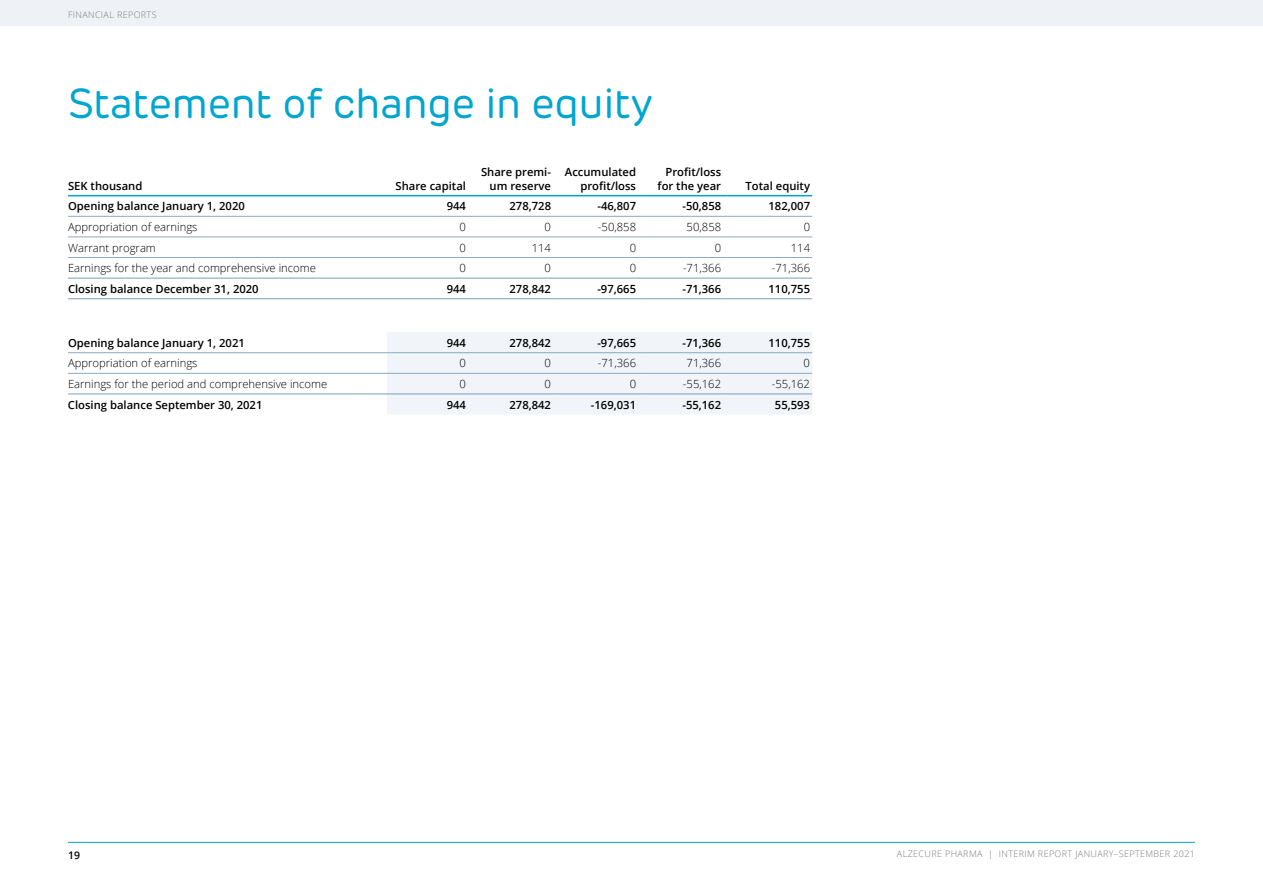
<style>
.page{position:relative;width:1263px;height:893px;background:#fff}
.page>*{position:absolute;margin:0;border:0;box-sizing:border-box;transform-origin:0 0}
.t1{font:42px "Rubrik New";letter-spacing:-.02em;color:#00a6d0}
.t2{font:600 11.25px/13.5px "Open Sans";color:#000;text-align:right}
.t3{font:300 11.25px "Open Sans";color:#000}
.t4{font:600 10.5px "Open Sans";color:#000}
.t5{font:300 9px "Open Sans";letter-spacing:.04em;color:#7c7b7b}
</style>
<div class="page">
<hr style="left:68px;top:842px;width:1127px;height:1px;background:#00a6d0">
<div style="left:0;top:0;width:1263px;height:26px;background:#eef2f7"></div>
<div style="left:387px;top:332px;width:425px;height:82px;background:#f1f5f9"></div>
<hr style="left:68px;top:216px;width:285px;height:1px;background:#8aa9c1">
<hr style="left:353px;top:216px;width:34px;height:1px;background:#8aa9c1">
<hr style="left:387px;top:216px;width:85px;height:1px;background:#8aa9c1">
<hr style="left:472px;top:216px;width:85px;height:1px;background:#8aa9c1">
<hr style="left:557px;top:216px;width:85px;height:1px;background:#8aa9c1">
<hr style="left:642px;top:216px;width:85px;height:1px;background:#8aa9c1">
<hr style="left:727px;top:216px;width:85px;height:1px;background:#8aa9c1">
<hr style="left:68px;top:237px;width:285px;height:1px;background:#8aa9c1">
<hr style="left:353px;top:237px;width:34px;height:1px;background:#8aa9c1">
<hr style="left:387px;top:237px;width:85px;height:1px;background:#8aa9c1">
<hr style="left:472px;top:237px;width:85px;height:1px;background:#8aa9c1">
<hr style="left:557px;top:237px;width:85px;height:1px;background:#8aa9c1">
<hr style="left:642px;top:237px;width:85px;height:1px;background:#8aa9c1">
<hr style="left:727px;top:237px;width:85px;height:1px;background:#8aa9c1">
<hr style="left:68px;top:257px;width:285px;height:1px;background:#8aa9c1">
<hr style="left:353px;top:257px;width:34px;height:1px;background:#8aa9c1">
<hr style="left:387px;top:257px;width:85px;height:1px;background:#8aa9c1">
<hr style="left:472px;top:257px;width:85px;height:1px;background:#8aa9c1">
<hr style="left:557px;top:257px;width:85px;height:1px;background:#8aa9c1">
<hr style="left:642px;top:257px;width:85px;height:1px;background:#8aa9c1">
<hr style="left:727px;top:257px;width:85px;height:1px;background:#8aa9c1">
<hr style="left:68px;top:352px;width:285px;height:1px;background:#8aa9c1">
<hr style="left:353px;top:352px;width:34px;height:1px;background:#8aa9c1">
<hr style="left:387px;top:352px;width:85px;height:1px;background:#8aa9c1">
<hr style="left:472px;top:352px;width:85px;height:1px;background:#8aa9c1">
<hr style="left:557px;top:352px;width:85px;height:1px;background:#8aa9c1">
<hr style="left:642px;top:352px;width:85px;height:1px;background:#8aa9c1">
<hr style="left:727px;top:352px;width:85px;height:1px;background:#8aa9c1">
<hr style="left:68px;top:373px;width:285px;height:1px;background:#8aa9c1">
<hr style="left:353px;top:373px;width:34px;height:1px;background:#8aa9c1">
<hr style="left:387px;top:373px;width:85px;height:1px;background:#8aa9c1">
<hr style="left:472px;top:373px;width:85px;height:1px;background:#8aa9c1">
<hr style="left:557px;top:373px;width:85px;height:1px;background:#8aa9c1">
<hr style="left:642px;top:373px;width:85px;height:1px;background:#8aa9c1">
<hr style="left:727px;top:373px;width:85px;height:1px;background:#8aa9c1">
<hr style="left:68px;top:298px;width:285px;height:1px;background:#8aa9c1">
<hr style="left:353px;top:298px;width:34px;height:1px;background:#8aa9c1">
<hr style="left:387px;top:298px;width:85px;height:1px;background:#8aa9c1">
<hr style="left:472px;top:298px;width:85px;height:1px;background:#8aa9c1">
<hr style="left:557px;top:298px;width:85px;height:1px;background:#8aa9c1">
<hr style="left:642px;top:298px;width:85px;height:1px;background:#8aa9c1">
<hr style="left:727px;top:298px;width:85px;height:1px;background:#8aa9c1">
<hr style="left:68px;top:278px;width:285px;height:1px;background:#8aa9c1">
<hr style="left:353px;top:278px;width:34px;height:1px;background:#8aa9c1">
<hr style="left:387px;top:278px;width:85px;height:1px;background:#8aa9c1">
<hr style="left:472px;top:278px;width:85px;height:1px;background:#8aa9c1">
<hr style="left:557px;top:278px;width:85px;height:1px;background:#8aa9c1">
<hr style="left:642px;top:278px;width:85px;height:1px;background:#8aa9c1">
<hr style="left:727px;top:278px;width:85px;height:1px;background:#8aa9c1">
<hr style="left:68px;top:393px;width:285px;height:1px;background:#8aa9c1">
<hr style="left:353px;top:393px;width:34px;height:1px;background:#8aa9c1">
<hr style="left:387px;top:393px;width:85px;height:1px;background:#8aa9c1">
<hr style="left:472px;top:393px;width:85px;height:1px;background:#8aa9c1">
<hr style="left:557px;top:393px;width:85px;height:1px;background:#8aa9c1">
<hr style="left:642px;top:393px;width:85px;height:1px;background:#8aa9c1">
<hr style="left:727px;top:393px;width:85px;height:1px;background:#8aa9c1">
<hr style="left:68px;top:195px;width:285px;height:1px;background:#00a6d0">
<hr style="left:353px;top:195px;width:34px;height:1px;background:#00a6d0">
<hr style="left:387px;top:195px;width:85px;height:1px;background:#00a6d0">
<hr style="left:472px;top:195px;width:85px;height:1px;background:#00a6d0">
<hr style="left:557px;top:195px;width:85px;height:1px;background:#00a6d0">
<hr style="left:642px;top:195px;width:85px;height:1px;background:#00a6d0">
<hr style="left:727px;top:195px;width:85px;height:1px;background:#00a6d0">
<p class="t5" style="left:68px;top:8px;width:90px">FINANCIAL REPORTS</p>
<h1 class="t1" style="left:68px;top:78px;width:586px">Statement of change in equity</h1>
<p class="t2" style="left:68px;top:179px;width:76px">SEK thousand</p>
<p class="t2" style="left:396px;top:179px;width:72px">Share capital</p>
<p class="t2" style="left:481px;top:165px;width:71px">Share premi&shy;um reserve</p>
<p class="t2" style="left:565px;top:165px;width:73px">Accumulated profit/loss</p>
<p class="t2" style="left:657px;top:165px;width:65px">Profit/loss for the year</p>
<p class="t2" style="left:746px;top:179px;width:66px">Total equity</p>
<p class="t2" style="left:68px;top:199px;width:178px">Opening balance January 1, 2020</p>
<p class="t2" style="left:447px;top:199px;width:21px">944</p>
<p class="t2" style="left:509px;top:199px;width:43px">278,728</p>
<p class="t2" style="left:597px;top:199px;width:40px">-46,807</p>
<p class="t2" style="left:682px;top:199px;width:40px">-50,858</p>
<p class="t2" style="left:768px;top:199px;width:43px">182,007</p>
<p class="t3" style="left:68px;top:219px;width:131px">Appropriation of earnings</p>
<p class="t3" style="left:460px;top:219px;width:8px">0</p>
<p class="t3" style="left:545px;top:219px;width:8px">0</p>
<p class="t3" style="left:598px;top:219px;width:40px">-50,858</p>
<p class="t3" style="left:687px;top:219px;width:36px">50,858</p>
<p class="t3" style="left:804px;top:219px;width:8px">0</p>
<p class="t3" style="left:68px;top:240px;width:89px">Warrant program</p>
<p class="t3" style="left:460px;top:240px;width:8px">0</p>
<p class="t3" style="left:532px;top:240px;width:21px">114</p>
<p class="t3" style="left:630px;top:240px;width:8px">0</p>
<p class="t3" style="left:715px;top:240px;width:8px">0</p>
<p class="t3" style="left:791px;top:240px;width:21px">114</p>
<p class="t3" style="left:68px;top:260px;width:249px">Earnings for the year and comprehensive income</p>
<p class="t3" style="left:460px;top:260px;width:8px">0</p>
<p class="t3" style="left:545px;top:260px;width:8px">0</p>
<p class="t3" style="left:630px;top:260px;width:8px">0</p>
<p class="t3" style="left:683px;top:260px;width:40px">-71,366</p>
<p class="t3" style="left:772px;top:260px;width:40px">-71,366</p>
<p class="t2" style="left:68px;top:282px;width:192px">Closing balance December 31, 2020</p>
<p class="t2" style="left:447px;top:282px;width:21px">944</p>
<p class="t2" style="left:509px;top:282px;width:43px">278,842</p>
<p class="t2" style="left:597px;top:282px;width:40px">-97,665</p>
<p class="t2" style="left:682px;top:282px;width:40px">-71,366</p>
<p class="t2" style="left:768px;top:282px;width:43px">110,755</p>
<p class="t2" style="left:68px;top:336px;width:178px">Opening balance January 1, 2021</p>
<p class="t2" style="left:447px;top:336px;width:21px">944</p>
<p class="t2" style="left:509px;top:336px;width:43px">278,842</p>
<p class="t2" style="left:597px;top:336px;width:40px">-97,665</p>
<p class="t2" style="left:682px;top:336px;width:40px">-71,366</p>
<p class="t2" style="left:768px;top:336px;width:43px">110,755</p>
<p class="t3" style="left:68px;top:356px;width:131px">Appropriation of earnings</p>
<p class="t3" style="left:460px;top:356px;width:8px">0</p>
<p class="t3" style="left:545px;top:356px;width:8px">0</p>
<p class="t3" style="left:598px;top:356px;width:40px">-71,366</p>
<p class="t3" style="left:687px;top:356px;width:36px">71,366</p>
<p class="t3" style="left:804px;top:356px;width:8px">0</p>
<p class="t3" style="left:68px;top:376px;width:261px">Earnings for the period and comprehensive income</p>
<p class="t3" style="left:460px;top:376px;width:8px">0</p>
<p class="t3" style="left:545px;top:376px;width:8px">0</p>
<p class="t3" style="left:630px;top:376px;width:8px">0</p>
<p class="t3" style="left:683px;top:376px;width:40px">-55,162</p>
<p class="t3" style="left:772px;top:376px;width:40px">-55,162</p>
<p class="t2" style="left:68px;top:397px;width:196px">Closing balance September 30, 2021</p>
<p class="t2" style="left:447px;top:397px;width:21px">944</p>
<p class="t2" style="left:509px;top:397px;width:43px">278,842</p>
<p class="t2" style="left:591px;top:397px;width:47px">-169,031</p>
<p class="t2" style="left:682px;top:397px;width:40px">-55,162</p>
<p class="t2" style="left:775px;top:397px;width:37px">55,593</p>
<p class="t4" style="left:68px;top:847px;width:13px">19</p>
<p class="t5" style="left:897px;top:848px;width:299px">ALZECURE PHARMA | INTERIM REPORT JANUARY–SEPTEMBER 2021</p>
</div>
